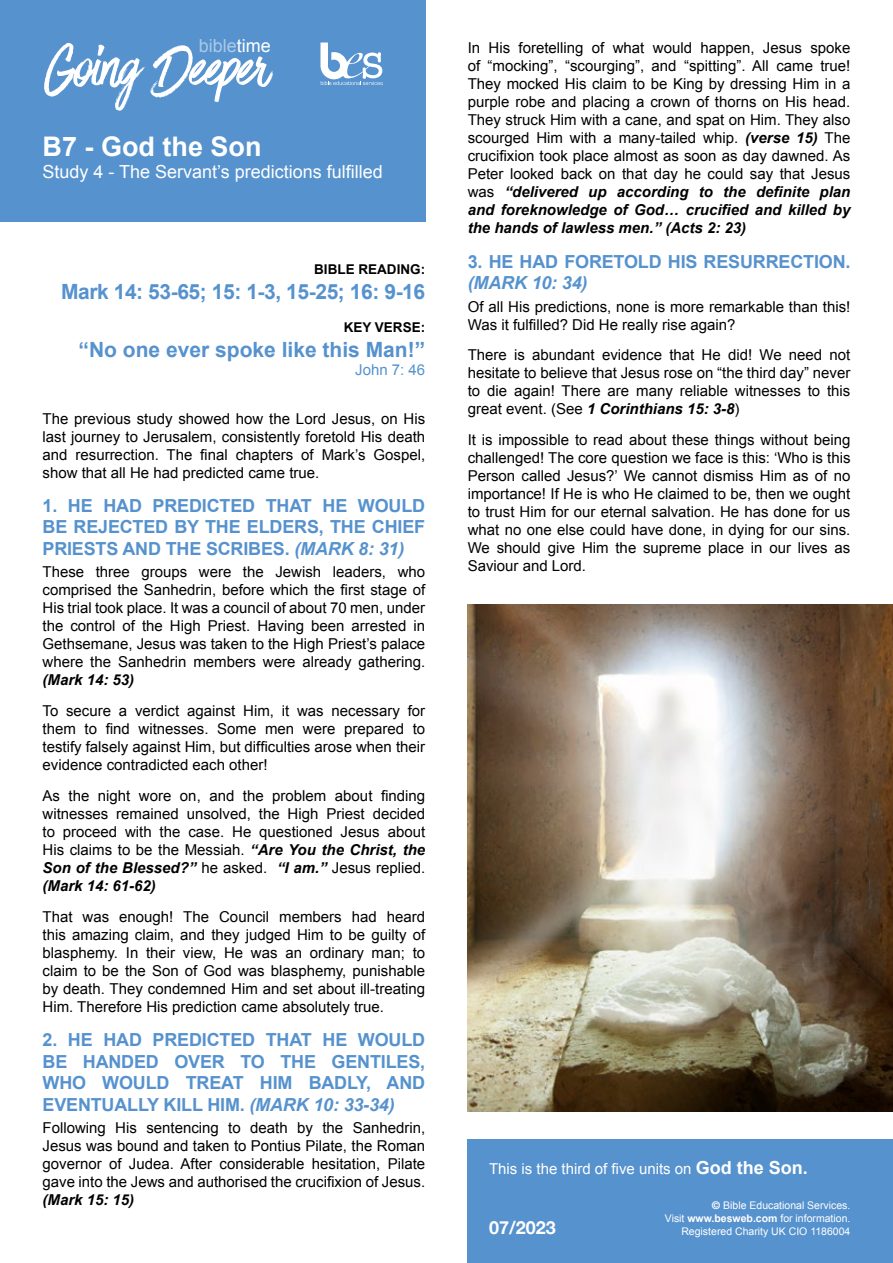
<style>
.page{position:relative;width:893px;height:1263px;background:#fff}
.page>*{position:absolute;margin:0;border:0;box-sizing:border-box;transform-origin:0 0}
.t1{font:66px "Have Heart One";letter-spacing:-.01em;color:#fff}
.t2{font:700 27px "Arial";color:#fff}
.t3{font:700 21px "Arial";letter-spacing:-.02em;color:#5692ce}
.t4{font:700 21px "Arial";color:#5692ce}
.t5{font:700 18px/21.6px "Arial";letter-spacing:-.01em;color:#5692ce;text-align:justify}
.t6{font:18px "Arial";color:#fff}
.t7{font:italic 700 18px "Arial";letter-spacing:-.01em;color:#5692ce}
.t8{font:18px "Arial";color:#abc9e6}
.t9{font:700 18px "Helvetica Neue";color:#fff}
.t10{font:15px/18px "Arial";color:#000;text-align:justify}
.t11{font:15px "Arial";color:#fff}
.t12{font:italic 700 15px "Arial";color:#000}
.t13{font:15px "Arial";color:#5692ce}
.t14{font:700 13.5px "Arial";color:#000}
.t15{font:10.5px/12.6px "Arial";color:#fff;text-align:right}
.s1{color:#fff}
.s2{font-style:italic}
.s3{font-weight:700;font-style:italic}
.s4{font-weight:700;font-size:18px}
.s5{font-family:"Helvetica Neue";font-weight:700}
.s6{font-weight:700}
</style>
<div class="page">
<div style="left:0;top:0;width:425px;height:222px;background:#5692ce"></div>
<svg style="left:320px;top:43px;width:63px;height:42px"></svg>
<div style="left:468px;top:1140px;width:425px;height:123px;background:#5692ce"></div>
<img style="left:468px;top:604px;width:425px;height:507px">
<p class="t8" style="left:199px;top:34px;width:74px">bible<span class="s1">time</span></p>
<h1 class="t1" style="left:45px;top:32px;width:225px">Going Deeper</h1>
<h2 class="t2" style="left:43px;top:129px;width:221px">B7 - God the Son</h2>
<p class="t6" style="left:43px;top:160px;width:342px">Study 4 - The Servant’s predictions fulfilled</p>
<p class="t14" style="left:314px;top:260px;width:112px">BIBLE READING:</p>
<h3 class="t3" style="left:61px;top:278px;width:366px">Mark 14: 53-65; 15: 1-3, 15-25; 16: 9-16</h3>
<p class="t14" style="left:344px;top:318px;width:83px">KEY VERSE:</p>
<h3 class="t4" style="left:79px;top:335px;width:348px">“No one ever spoke like this Man!”</h3>
<p class="t13" style="left:355px;top:360px;width:72px">John 7: 46</p>
<p class="t10" style="left:43px;top:409px;width:384px">The previous study showed how the Lord Jesus, on His last journey to Jerusalem, consistently foretold His death and resurrection. The final chapters of Mark’s Gospel, show that all He had predicted came true.</p>
<p class="t5" style="left:43px;top:495px;width:384px">1. HE HAD PREDICTED THAT HE WOULD BE REJECTED BY THE ELDERS, THE CHIEF PRIESTS AND THE SCRIBES. <span class="s2">(MARK 8: 31)</span></p>
<p class="t10" style="left:43px;top:563px;width:384px">These three groups were the Jewish leaders, who comprised the Sanhedrin, before which the first stage of His trial took place. It was a council of about 70 men, under the control of the High Priest. Having been arrested in Gethsemane, Jesus was taken to the High Priest’s palace where the Sanhedrin members were already gathering.</p>
<p class="t12" style="left:43px;top:670px;width:93px">(Mark 14: 53)</p>
<p class="t10" style="left:43px;top:702px;width:384px">To secure a verdict against Him, it was necessary for them to find witnesses. Some men were prepared to testify falsely against Him, but difficulties arose when their evidence contradicted each other!</p>
<p class="t10" style="left:43px;top:787px;width:384px">As the night wore on, and the problem about finding witnesses remained unsolved, the High Priest decided to proceed with the case. He questioned Jesus about His claims to be the Messiah. <span class="s3">“Are You the Christ, the Son of the Blessed?”</span> he asked. <span class="s3">“I am.”</span> Jesus replied. <span class="s3">(Mark 14: 61-62)</span></p>
<p class="t10" style="left:43px;top:907px;width:384px">That was enough! The Council members had heard this amazing claim, and they judged Him to be guilty of blasphemy. In their view, He was an ordinary man; to claim to be the Son of God was blasphemy, punishable by death. They condemned Him and set about ill-treating Him. Therefore His prediction came absolutely true.</p>
<p class="t5" style="left:43px;top:1029px;width:384px">2. HE HAD PREDICTED THAT HE WOULD BE HANDED OVER TO THE GENTILES, WHO WOULD TREAT HIM BADLY, AND EVENTUALLY KILL HIM. <span class="s2">(MARK 10: 33-34)</span></p>
<p class="t10" style="left:43px;top:1119px;width:384px">Following His sentencing to death by the Sanhedrin, Jesus was bound and taken to Pontius Pilate, the Roman governor of Judea. After considerable hesitation, Pilate gave into the Jews and authorised the crucifixion of Jesus.</p>
<p class="t12" style="left:43px;top:1190px;width:93px">(Mark 15: 15)</p>
<p class="t10" style="left:468px;top:39px;width:384px">In His foretelling of what would happen, Jesus spoke of “mocking”, “scourging”, and “spitting”. All came true!<br>They mocked His claim to be King by dressing Him in a purple robe and placing a crown of thorns on His head.<br>They struck Him with a cane, and spat on Him. They also scourged Him with a many-tailed whip. <span class="s3">(verse 15)</span> The crucifixion took place almost as soon as day dawned. As Peter looked back on that day he could say that Jesus was <span class="s3">“delivered up according to the definite plan and foreknowledge of God… crucified and killed by the hands of lawless men.” (Acts 2: 23)</span></p>
<p class="t5" style="left:468px;top:251px;width:384px">3. HE HAD FORETOLD HIS RESURRECTION.</p>
<p class="t7" style="left:468px;top:271px;width:121px">(MARK 10: 34)</p>
<p class="t10" style="left:468px;top:298px;width:384px">Of all His predictions, none is more remarkable than this!<br>Was it fulfilled? Did He really rise again?</p>
<p class="t10" style="left:468px;top:346px;width:384px">There is abundant evidence that He did! We need not hesitate to believe that Jesus rose on “the third day” never to die again! There are many reliable witnesses to this great event. (See <span class="s3">1 Corinthians 15: 3-8</span>)</p>
<p class="t10" style="left:468px;top:431px;width:384px">It is impossible to read about these things without being challenged! The core question we face is this: ‘Who is this Person called Jesus?’ We cannot dismiss Him as of no importance! If He is who He claimed to be, then we ought to trust Him for our eternal salvation. He has done for us what no one else could have done, in dying for our sins.<br>We should give Him the supreme place in our lives as Saviour and Lord.</p>
<p class="t11" style="left:489px;top:1159px;width:320px">This is the third of five units on <span class="s4">God the Son.</span></p>
<p class="t15" style="left:665px;top:1199px;width:187px"><span class="s5">©</span> Bible Educational Services.<br>Visit <span class="s6">www.besweb.com</span> for information.</p>
<p class="t9" style="left:489px;top:1214px;width:68px">07/2023</p>
<p class="t15" style="left:681px;top:1225px;width:171px">Registered Charity UK CIO 1186004</p>
</div>
